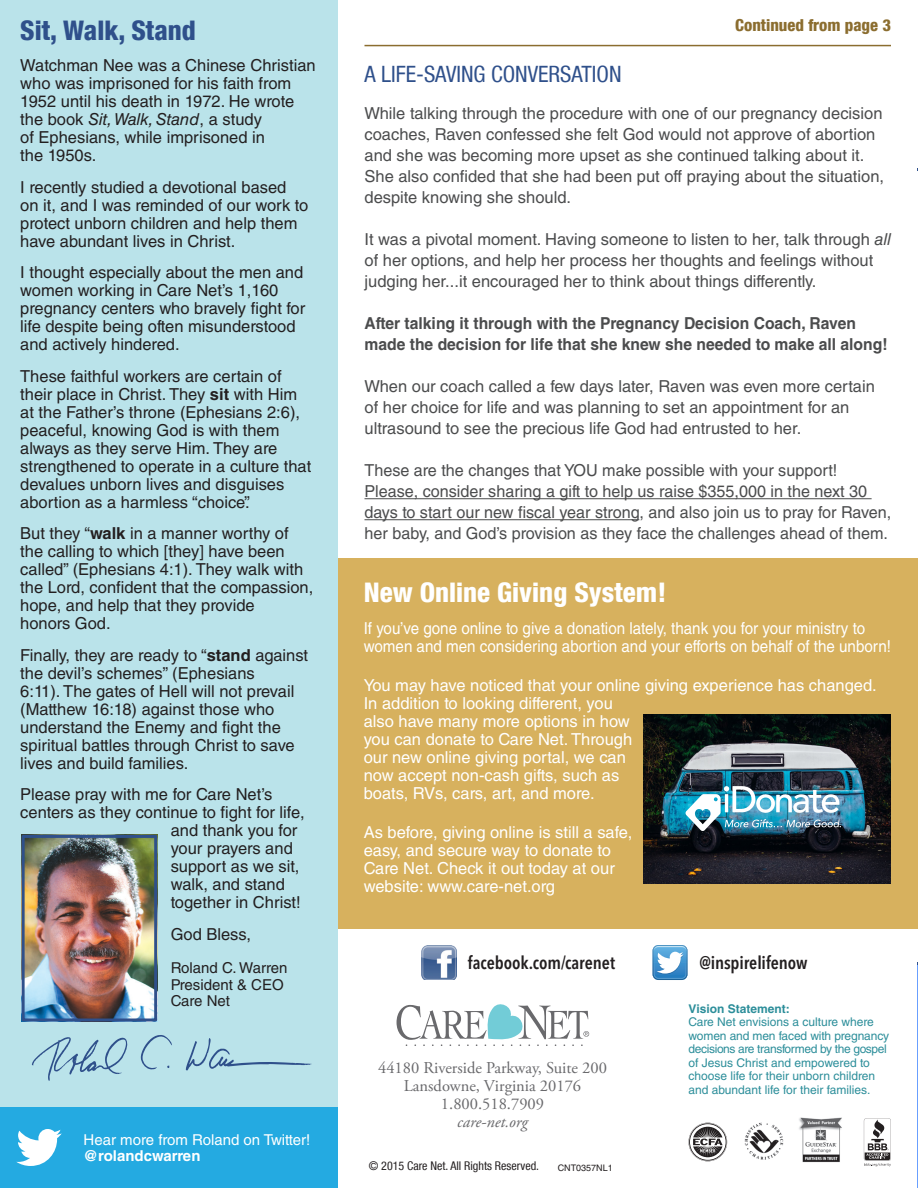
<style>
.page{position:relative;width:918px;height:1188px;background:#fff}
.page>*{position:absolute;margin:0;border:0;box-sizing:border-box;transform-origin:0 0}
._1H__18__20___125__S{font:800 condensed 27px "Helvetica Neue LT Com";color:#fff}
._1H__18__20___125__S-2{font:800 condensed 27px "Helvetica Neue LT Com";color:#2f508b}
._1H__15__16___1806{font:condensed 22.5px "Helvetica Neue LT Com";color:#2f508b}
.t1{font:600 condensed 18px "Avenir Next LT Pro";letter-spacing:-.005em;color:#231f20}
._1H__10__12___125{font:16.5px/18px "Helvetica LT Std";color:#231f20}
._1H__11__14___1944{font:16.5px/21px "Helvetica LT Std";color:#4b4c4d}
._1H__10__14__Smaller{font:16.5px/18px "Helvetica LT Std";color:#fff}
._1H__10__14__Smaller-2{font:16.5px/18px "Helvetica LT Std";color:#fff;scale:.92 1}
._1H__11__14___1944-2{font:700 16.5px/21px "Helvetica LT Std";color:#4b4c4d;scale:.95 1}
.t2{font:16.5px "Adobe Garamond Pro";color:#69696c}
.Continued_from_Page{font:800 condensed 16.5px "Helvetica Neue LT Com";color:#8b6d2f}
.t3{font:italic 16.5px "Adobe Garamond Pro";color:#69696c}
.t4{font:15px "Helvetica LT Std";color:#231f20}
.t5{font:15px "Helvetica LT Std";color:#fff}
.t6{font:700 15px "Helvetica LT Std";color:#fff}
.t7{font:12px/13.5px "Helvetica LT Std";color:#2c8e9a}
.t8{font:condensed 12px "Helvetica Neue LT Com";color:#231f20}
.t9{font:700 12px "Helvetica LT Std";color:#2c8e9a}
.t10{font:9px "Helvetica LT Std";color:#231f20}
.s1{font-style:italic}
.s2{font-weight:700}
</style>
<div class="page">
<hr style="left:364px;top:45px;width:527px;height:1px;background:#8b6d2f">
<div style="left:331px;top:558px;width:587px;height:370px;background:#d7b15e"></div>
<div style="left:0;top:0;width:337px;height:1188px;background:#bae3ea"></div>
<img style="left:26px;top:839px;width:127px;height:179px">
<div style="left:22px;top:835px;width:135px;height:187px;border:3px solid #2f508b"></div>
<svg style="left:31px;top:1037px;width:97px;height:44px"></svg>
<svg style="left:141px;top:1035px;width:31px;height:35px"></svg>
<svg style="left:186px;top:1038px;width:126px;height:33px"></svg>
<hr style="left:917px;top:964px;width:1px;height:224px;background:#689fff">
<div style="left:0;top:1107px;width:337px;height:81px;background:#24aae1"></div>
<svg style="left:16px;top:1129px;width:46px;height:37px"></svg>
<svg style="left:688px;top:1123px;width:39px;height:38px"></svg>
<img style="left:744px;top:1122px;width:40px;height:38px">
<svg style="left:864px;top:1118px;width:27px;height:48px"></svg>
<img style="left:799px;top:1117px;width:43px;height:46px">
<img style="left:421px;top:945px;width:36px;height:35px">
<svg style="left:653px;top:945px;width:35px;height:35px"></svg>
<svg style="left:397px;top:1004px;width:192px;height:42px"></svg>
<hr style="left:364px;top:498px;width:508px;height:1px;background:#4b4c4d">
<hr style="left:364px;top:519px;width:275px;height:1px;background:#4b4c4d">
<img style="left:644px;top:715px;width:247px;height:169px">
<img style="left:685px;top:786px;width:156px;height:45px">
<p class="_1H__18__20___125__S-2" style="left:20px;top:13px;width:177px">Sit, Walk, Stand</p>
<p class="_1H__10__12___125" style="left:20px;top:56px;width:297px">Watchman Nee was a Chinese Christian who was imprisoned for his faith from<br>1952 until his death in 1972. He wrote the book <span class="s1">Sit, Walk, Stand</span>, a study<br>of Ephesians, while imprisoned in<br>the 1950s.</p>
<p class="_1H__10__12___125" style="left:20px;top:178px;width:290px">I recently studied a devotional based on it, and I was reminded of our work to protect unborn children and help them have abundant lives in Christ.</p>
<p class="_1H__10__12___125" style="left:20px;top:263px;width:287px">I thought especially about the men and women working in Care Net’s 1,160 pregnancy centers who bravely fight for life despite being often misunderstood and actively hindered.</p>
<p class="_1H__10__12___125" style="left:20px;top:367px;width:293px">These faithful workers are certain of their place in Christ. They <span class="s2">sit</span> with Him at the Father’s throne (Ephesians 2:6), peaceful, knowing God is with them always as they serve Him. They are strengthened to operate in a culture that devalues unborn lives and disguises abortion as a harmless “choice”.</p>
<p class="_1H__10__12___125" style="left:20px;top:524px;width:295px">But they “<span class="s2">walk</span> in a manner worthy of the calling to which [they] have been called” (Ephesians 4:1). They walk with the Lord, confident that the compassion, hope, and help that they provide<br>honors God.</p>
<p class="_1H__10__12___125" style="left:20px;top:646px;width:289px">Finally, they are ready to “<span class="s2">stand</span> against the devil’s schemes” (Ephesians<br>6:11). The gates of Hell will not prevail (Matthew 16:18) against those who understand the Enemy and fight the spiritual battles through Christ to save lives and build families.</p>
<p class="_1H__10__12___125" style="left:20px;top:785px;width:254px">Please pray with me for Care Net’s</p>
<p class="_1H__10__12___125" style="left:20px;top:803px;width:286px">centers as they continue to fight for life,</p>
<p class="_1H__10__12___125" style="left:171px;top:821px;width:128px">and thank you for</p>
<p class="_1H__10__12___125" style="left:171px;top:839px;width:124px">your prayers and</p>
<p class="_1H__10__12___125" style="left:171px;top:857px;width:130px">support as we sit,</p>
<p class="_1H__10__12___125" style="left:171px;top:875px;width:116px">walk, and stand</p>
<p class="_1H__10__12___125" style="left:171px;top:893px;width:132px">together in Christ!</p>
<p class="_1H__10__12___125" style="left:171px;top:925px;width:82px">God Bless,</p>
<p class="t4" style="left:171px;top:959px;width:118px">Roland C. Warren</p>
<p class="t4" style="left:171px;top:976px;width:115px">President &amp; CEO</p>
<p class="t4" style="left:171px;top:992px;width:61px">Care Net</p>
<p class="t5" style="left:84px;top:1131px;width:228px">Hear more from Roland on Twitter!</p>
<p class="t6" style="left:84px;top:1147px;width:118px">@rolandcwarren</p>
<p class="Continued_from_Page" style="left:735px;top:15px;width:157px">Continued from page 3</p>
<p class="_1H__15__16___1806" style="left:364px;top:60px;width:259px">A LIFE-SAVING CONVERSATION</p>
<p class="_1H__11__14___1944" style="left:364px;top:103px;width:521px">While talking through the procedure with one of our pregnancy decision coaches, Raven confessed she felt God would not approve of abortion and she was becoming more upset as she continued talking about it.<br>She also confided that she had been put off praying about the situation, despite knowing she should.</p>
<p class="_1H__11__14___1944" style="left:364px;top:229px;width:528px">It was a pivotal moment. Having someone to listen to her, talk through <span class="s1">all </span>of her options, and help her process her thoughts and feelings without judging her...it encouraged her to think about things differently.</p>
<p class="_1H__11__14___1944-2" style="left:364px;top:313px;width:552px">After talking it through with the Pregnancy Decision Coach, Raven made the decision for life that she knew she needed to make all along!</p>
<p class="_1H__11__14___1944" style="left:364px;top:376px;width:512px">When our coach called a few days later, Raven was even more certain of her choice for life and was planning to set an appointment for an ultrasound to see the precious life God had entrusted to her.</p>
<p class="_1H__11__14___1944" style="left:364px;top:460px;width:528px">These are the changes that YOU make possible with your support!<br>Please, consider sharing a gift to help us raise $355,000 in the next 30 days to start our new fiscal year strong, and also join us to pray for Raven, her baby, and God’s provision as they face the challenges ahead of them.</p>
<p class="_1H__18__20___125__S" style="left:364px;top:576px;width:304px">New Online Giving System!</p>
<p class="_1H__10__14__Smaller-2" style="left:364px;top:619px;width:575px">If you’ve gone online to give a donation lately, thank you for your ministry to women and men considering abortion and your efforts on behalf of the unborn!</p>
<p class="_1H__10__14__Smaller" style="left:364px;top:676px;width:515px">You may have noticed that your online giving experience has changed.<br>In addition to looking different, you<br>also have many more options in how<br>you can donate to Care Net. Through<br>our new online giving portal, we can<br>now accept non-cash gifts, such as<br>boats, RVs, cars, art, and more.</p>
<p class="_1H__10__14__Smaller" style="left:364px;top:823px;width:270px">As before, giving online is still a safe, easy, and secure way to donate to Care Net. Check it out today at our website: www.care-net.org</p>
<p class="t1" style="left:468px;top:952px;width:149px">facebook.com/carenet</p>
<p class="t1" style="left:699px;top:952px;width:110px">@inspirelifenow</p>
<p class="t9" style="left:688px;top:1001px;width:103px">Vision Statement:</p>
<p class="t7" style="left:688px;top:1015px;width:202px">Care Net envisions a culture where women and men faced with pregnancy decisions are transformed by the gospel of Jesus Christ and empowered to choose life for their unborn children and abundant life for their families.</p>
<p class="t2" style="left:378px;top:1057px;width:230px">44180 Riverside Parkway, Suite 200</p>
<p class="t2" style="left:404px;top:1075px;width:179px">Lansdowne, Virginia 20176</p>
<p class="t2" style="left:441px;top:1093px;width:105px">1.800.518.7909</p>
<p class="t3" style="left:457px;top:1111px;width:72px">care-net.org</p>
<p class="t8" style="left:369px;top:1159px;width:172px">© 2015 Care Net. All Rights Reserved.</p>
<p class="t10" style="left:558px;top:1162px;width:57px">CNT0357NL1</p>
</div>
